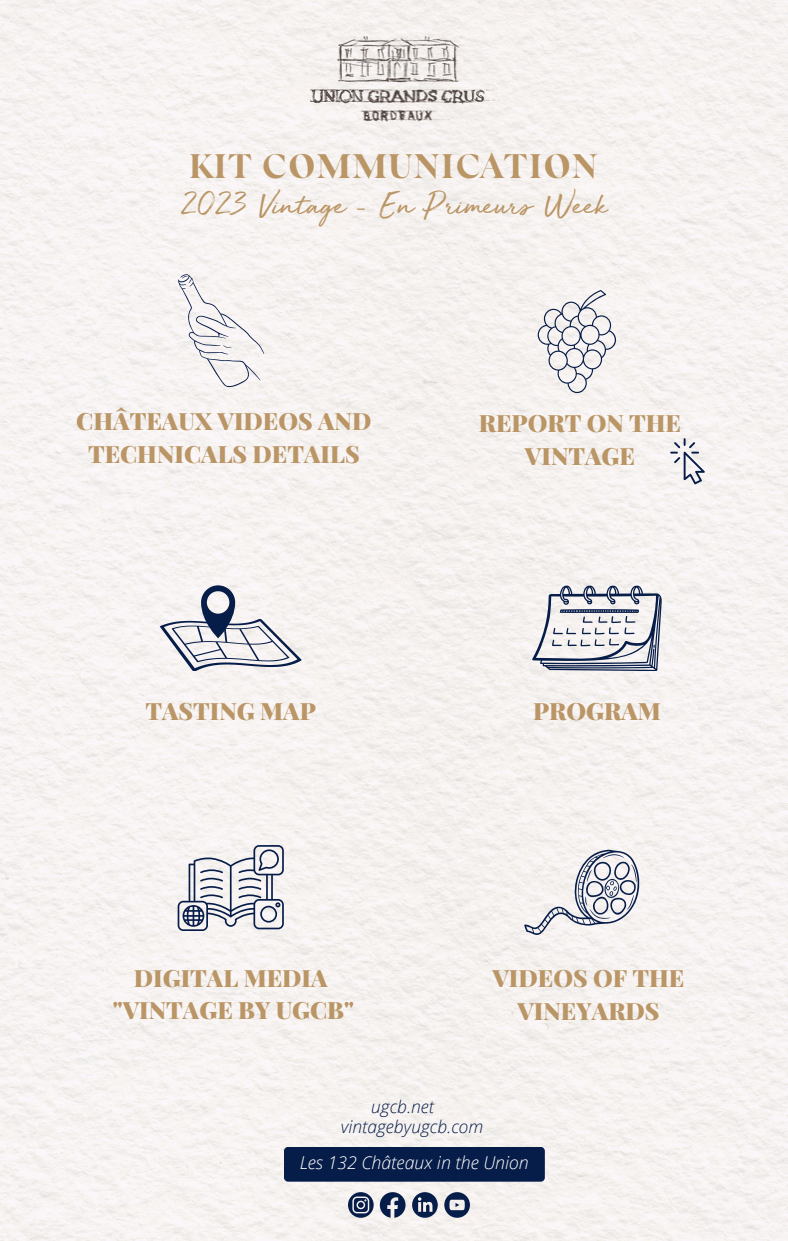
<style>
.page{position:relative;width:788px;height:1241px;background:#fff}
.page>*{position:absolute;margin:0;border:0;box-sizing:border-box;transform-origin:0 0}
.t1{font:700 33.95px "Silk Serif";color:#ba9565}
.t2{font:33.43px "Golden Plains";color:#ba9565}
.t3{font:300 31.85px "Open Sans";color:#ba9565}
.t4{font:900 23.8px/32.9px "Playfair Display";color:#ba9565;text-align:center}
.t5{font:italic 300 17.68px "Open Sans";color:#fff}
.t6{font:italic 300 17.5px "Open Sans";color:#071d49}
</style>
<div class="page">
<img style="left:0;top:0;width:788px;height:1240px">
<div style="left:284px;top:1146px;width:260px;height:35px;background:#071d49;border-radius:4px"></div>
<svg style="left:380px;top:1191px;width:25px;height:26px"></svg>
<svg style="left:348px;top:1191px;width:25px;height:26px"></svg>
<svg style="left:412px;top:1191px;width:25px;height:26px"></svg>
<svg style="left:444px;top:1191px;width:26px;height:26px"></svg>
<svg style="left:160px;top:585px;width:141px;height:85px"></svg>
<svg style="left:532px;top:585px;width:129px;height:85px"></svg>
<svg style="left:179px;top:274px;width:85px;height:113px"></svg>
<svg style="left:524px;top:849px;width:120px;height:85px"></svg>
<svg style="left:178px;top:845px;width:106px;height:85px"></svg>
<svg style="left:537px;top:290px;width:79px;height:103px"></svg>
<svg style="left:670px;top:438px;width:34px;height:46px"></svg>
<img style="left:311px;top:36px;width:189px;height:86px">
<p class="t1" style="left:189px;top:153px;width:411px">KIT COMMUNICATION</p>
<h3 class="t2" style="left:180px;top:188px;width:167px">2023 Vintage</h3>
<h3 class="t2" style="left:381px;top:188px;width:228px">En Primeurs Week</h3>
<p class="t3" style="left:355px;top:184px;width:12px">-</p>
<p class="t4" style="left:76px;top:404px;width:296px">CHÂTEAUX VIDEOS AND<br>TECHNICALS DETAILS</p>
<h3 class="t4" style="left:145px;top:694px;width:172px">TASTING MAP</h3>
<p class="t4" style="left:113px;top:960px;width:243px">DIGITAL MEDIA "VINTAGE BY UGCB"</p>
<p class="t4" style="left:479px;top:405px;width:204px">REPORT ON THE<br>VINTAGE</p>
<h2 class="t4" style="left:533px;top:694px;width:129px">PROGRAM</h2>
<h3 class="t4" style="left:492px;top:960px;width:193px">VIDEOS OF THE<br>VINEYARDS</h3>
<p class="t6" style="left:371px;top:1094px;width:64px">ugcb.net</p>
<p class="t5" style="left:300px;top:1149px;width:230px">Les 132 Châteaux in the Union</p>
<h3 class="t6" style="left:341px;top:1114px;width:144px">vintagebyugcb.com</h3>
</div>
